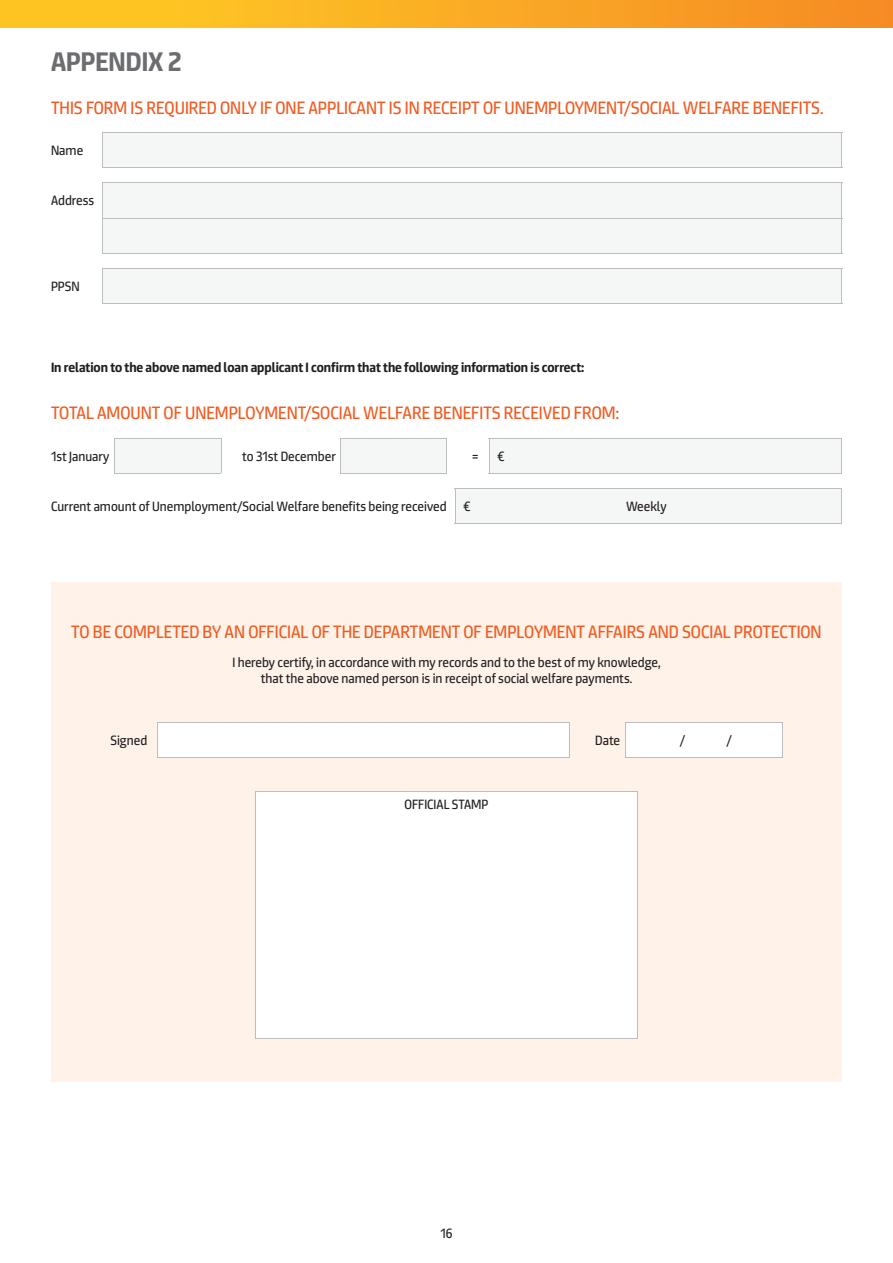
<style>
.page{position:relative;width:893px;height:1263px;background:#fff}
.page>*{position:absolute;margin:0;border:0;box-sizing:border-box;transform-origin:0 0}
.t1{font:700 27px "Expose";color:#6c6d70}
.t2{font:18px "Expose";color:#f25b21}
.t3{font:13.5px/16.2px "Expose";color:#231f20;text-align:center}
.t4{font:700 13.5px "Expose";color:#231f20}
</style>
<div class="page">
<img style="left:0;top:0;width:893px;height:28px">
<div style="left:102px;top:133px;width:740px;height:35px;background:#f5f6f6"></div>
<hr style="left:102px;top:132px;width:740px;height:1px;background:#bcbdc0">
<hr style="left:102px;top:133px;width:1px;height:35px;background:#bcbdc0">
<hr style="left:842px;top:133px;width:1px;height:35px;background:#bcbdc0">
<hr style="left:102px;top:168px;width:740px;height:1px;background:#bcbdc0">
<hr style="left:102px;top:183px;width:740px;height:1px;background:#bcbdc0">
<hr style="left:102px;top:183px;width:1px;height:35px;background:#bcbdc0">
<hr style="left:842px;top:183px;width:1px;height:35px;background:#bcbdc0">
<hr style="left:102px;top:218px;width:740px;height:1px;background:#bcbdc0">
<hr style="left:102px;top:218px;width:1px;height:35px;background:#bcbdc0">
<hr style="left:842px;top:218px;width:1px;height:35px;background:#bcbdc0">
<hr style="left:102px;top:253px;width:740px;height:1px;background:#bcbdc0">
<div style="left:102px;top:268px;width:740px;height:36px;background:#f5f6f6"></div>
<hr style="left:102px;top:268px;width:740px;height:1px;background:#bcbdc0">
<hr style="left:102px;top:269px;width:1px;height:35px;background:#bcbdc0">
<hr style="left:842px;top:269px;width:1px;height:35px;background:#bcbdc0">
<hr style="left:102px;top:304px;width:740px;height:1px;background:#bcbdc0">
<hr style="left:489px;top:438px;width:353px;height:1px;background:#bcbdc0">
<hr style="left:489px;top:438px;width:1px;height:35px;background:#bcbdc0">
<hr style="left:489px;top:473px;width:353px;height:1px;background:#bcbdc0">
<hr style="left:842px;top:438px;width:1px;height:35px;background:#bcbdc0">
<hr style="left:340px;top:438px;width:107px;height:1px;background:#bcbdc0">
<hr style="left:446px;top:438px;width:1px;height:35px;background:#bcbdc0">
<hr style="left:340px;top:473px;width:107px;height:1px;background:#bcbdc0">
<hr style="left:340px;top:438px;width:1px;height:35px;background:#bcbdc0">
<hr style="left:115px;top:438px;width:106px;height:1px;background:#bcbdc0">
<hr style="left:115px;top:438px;width:1px;height:35px;background:#bcbdc0">
<hr style="left:221px;top:438px;width:1px;height:35px;background:#bcbdc0">
<hr style="left:115px;top:473px;width:106px;height:1px;background:#bcbdc0">
<div style="left:455px;top:488px;width:387px;height:36px;background:#f5f6f6"></div>
<hr style="left:455px;top:488px;width:387px;height:1px;background:#bcbdc0">
<hr style="left:455px;top:489px;width:1px;height:35px;background:#bcbdc0">
<hr style="left:842px;top:489px;width:1px;height:35px;background:#bcbdc0">
<hr style="left:455px;top:524px;width:387px;height:1px;background:#bcbdc0">
<div style="left:51px;top:582px;width:791px;height:499px;background:#fef2e9"></div>
<svg style="left:158px;top:723px;width:624px;height:34px;background:#fefdfd"></svg>
<hr style="left:157px;top:722px;width:413px;height:1px;background:#bcbdc0">
<hr style="left:157px;top:722px;width:1px;height:35px;background:#bcbdc0">
<hr style="left:569px;top:722px;width:1px;height:35px;background:#bcbdc0">
<hr style="left:625px;top:722px;width:157px;height:1px;background:#bcbdc0">
<hr style="left:625px;top:722px;width:1px;height:35px;background:#bcbdc0">
<hr style="left:782px;top:722px;width:1px;height:35px;background:#bcbdc0">
<hr style="left:157px;top:757px;width:413px;height:1px;background:#bcbdc0">
<hr style="left:625px;top:757px;width:157px;height:1px;background:#bcbdc0">
<div style="left:255px;top:791px;width:383px;height:248px;background:#fff"></div>
<hr style="left:255px;top:1038px;width:383px;height:1px;background:#bcbdc0">
<hr style="left:255px;top:791px;width:383px;height:1px;background:#bcbdc0">
<hr style="left:255px;top:791px;width:1px;height:247px;background:#bcbdc0">
<hr style="left:638px;top:791px;width:1px;height:247px;background:#bcbdc0">
<h1 class="t1" style="left:51px;top:45px;width:132px">APPENDIX 2</h1>
<h2 class="t2" style="left:51px;top:97px;width:774px">THIS FORM IS REQUIRED ONLY IF ONE APPLICANT IS IN RECEIPT OF UNEMPLOYMENT/SOCIAL WELFARE BENEFITS.</h2>
<p class="t3" style="left:51px;top:144px;width:34px">Name</p>
<p class="t3" style="left:51px;top:194px;width:45px">Address</p>
<p class="t3" style="left:51px;top:280px;width:30px">PPSN</p>
<p class="t4" style="left:51px;top:359px;width:535px">In relation to the above named loan applicant I confirm that the following information is correct:</p>
<h2 class="t2" style="left:51px;top:403px;width:569px">TOTAL AMOUNT OF UNEMPLOYMENT/SOCIAL WELFARE BENEFITS RECEIVED FROM:</h2>
<p class="t3" style="left:51px;top:449px;width:60px">1st January</p>
<p class="t3" style="left:242px;top:449px;width:95px">to 31st December</p>
<p class="t3" style="left:472px;top:449px;width:8px">=</p>
<p class="t3" style="left:497px;top:449px;width:9px">€</p>
<p class="t3" style="left:51px;top:500px;width:421px">Current amount of Unemployment/Social Welfare benefits being received €</p>
<p class="t3" style="left:626px;top:500px;width:42px">Weekly</p>
<h2 class="t2" style="left:71px;top:621px;width:752px">TO BE COMPLETED BY AN OFFICIAL OF THE DEPARTMENT OF EMPLOYMENT AFFAIRS AND SOCIAL PROTECTION</h2>
<p class="t3" style="left:232px;top:655px;width:430px">I hereby certify, in accordance with my records and to the best of my knowledge, that the above named person is in receipt of social welfare payments.</p>
<p class="t3" style="left:110px;top:733px;width:38px">Signed</p>
<p class="t3" style="left:595px;top:733px;width:26px">Date</p>
<p class="t3" style="left:680px;top:733px;width:7px">/</p>
<p class="t3" style="left:726px;top:733px;width:7px">/</p>
<p class="t3" style="left:404px;top:798px;width:86px">OFFICIAL STAMP</p>
<p class="t3" style="left:440px;top:1227px;width:14px">16</p>
</div>
